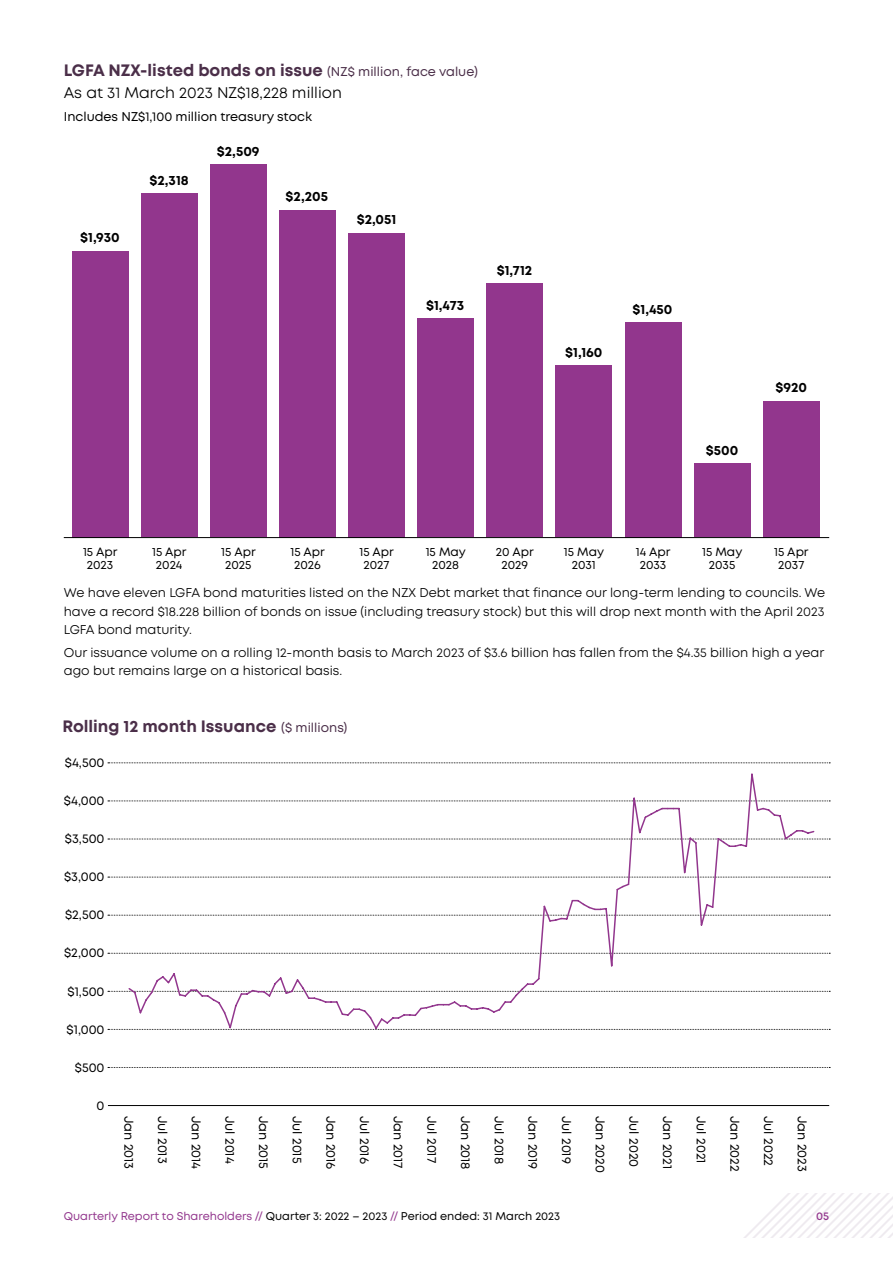
<style>
.page{position:relative;width:893px;height:1263px;background:#fff}
.page>*{position:absolute;margin:0;border:0;box-sizing:border-box;transform-origin:0 0}
.Sub-head_smaller_dat{font:700 16.5px "Mont";color:#4b2f49}
.Sub-head_smaller_dat-2{font:15.45px "Mont";color:#000}
.Body{font:700 13.5px "Mont";color:#000}
.Body_Mont{font:12.75px/18.3px "Mont";color:#000;text-align:justify}
.Body-2{font:12.75px "Mont";color:#000}
.Body-3{font:12px/13.5px "Mont";color:#000;text-align:center}
.t1{font:11.25px "Mont";color:#000}
.t2{font:600 11.25px "Mont";color:#92368d}
.s1{font-weight:400;font-size:12.75px}
.s2{color:#92368d}
</style>
<div class="page">
<svg style="left:745px;top:1193px;width:148px;height:44px"></svg>
<svg style="left:108px;top:762px;width:722px;height:1px"></svg>
<svg style="left:108px;top:800px;width:722px;height:1px"></svg>
<svg style="left:108px;top:839px;width:722px;height:1px"></svg>
<svg style="left:108px;top:877px;width:722px;height:1px"></svg>
<svg style="left:108px;top:915px;width:722px;height:1px"></svg>
<svg style="left:108px;top:953px;width:722px;height:1px"></svg>
<svg style="left:108px;top:991px;width:722px;height:1px"></svg>
<svg style="left:108px;top:1029px;width:722px;height:1px"></svg>
<svg style="left:108px;top:1067px;width:722px;height:1px"></svg>
<hr style="left:108px;top:1105px;width:721px;height:1px;background:#000">
<div style="left:763px;top:401px;width:56px;height:136px;background:#92368d"></div>
<div style="left:694px;top:463px;width:56px;height:74px;background:#92368d"></div>
<div style="left:625px;top:322px;width:56px;height:215px;background:#92368d"></div>
<div style="left:556px;top:365px;width:56px;height:172px;background:#92368d"></div>
<div style="left:487px;top:283px;width:56px;height:254px;background:#92368d"></div>
<div style="left:417px;top:319px;width:57px;height:218px;background:#92368d"></div>
<div style="left:348px;top:233px;width:57px;height:304px;background:#92368d"></div>
<div style="left:279px;top:210px;width:57px;height:327px;background:#92368d"></div>
<div style="left:210px;top:165px;width:56px;height:372px;background:#92368d"></div>
<div style="left:141px;top:193px;width:56px;height:344px;background:#92368d"></div>
<div style="left:72px;top:251px;width:56px;height:286px;background:#92368d"></div>
<hr style="left:64px;top:537px;width:765px;height:1px;background:#000">
<svg style="left:127px;top:773px;width:688px;height:257px"></svg>
<p class="Sub-head_smaller_dat" style="left:64px;top:59px;width:416px">LGFA NZX-listed bonds on issue <span class="s1">(NZ$ million, face value)</span></p>
<p class="Sub-head_smaller_dat-2" style="left:64px;top:83px;width:280px">As at 31 March 2023 NZ$18,228 million</p>
<p class="Body-2" style="left:64px;top:108px;width:250px">Includes NZ$1,100 million treasury stock</p>
<p class="Body" style="left:80px;top:229px;width:41px">$1,930</p>
<p class="Body" style="left:149px;top:171px;width:41px">$2,318</p>
<p class="Body" style="left:217px;top:143px;width:44px">$2,509</p>
<p class="Body" style="left:286px;top:188px;width:44px">$2,205</p>
<p class="Body" style="left:357px;top:211px;width:41px">$2,051</p>
<p class="Body" style="left:426px;top:297px;width:40px">$1,473</p>
<p class="Body" style="left:497px;top:261px;width:37px">$1,712</p>
<p class="Body" style="left:565px;top:343px;width:39px">$1,160</p>
<p class="Body" style="left:632px;top:300px;width:42px">$1,450</p>
<p class="Body" style="left:706px;top:441px;width:34px">$500</p>
<p class="Body" style="left:775px;top:379px;width:33px">$920</p>
<p class="Body-3" style="left:774px;top:545px;width:36px">15 Apr<br>2037</p>
<p class="Body_Mont" style="left:64px;top:584px;width:763px">We have eleven LGFA bond maturities listed on the NZX Debt market that finance our long-term lending to councils. We have a record $18.228 billion of bonds on issue (including treasury stock) but this will drop next month with the April 2023<br>LGFA bond maturity.</p>
<p class="Body_Mont" style="left:64px;top:643px;width:762px">Our issuance volume on a rolling 12-month basis to March 2023 of $3.6 billion has fallen from the $4.35 billion high a year ago but remains large on a historical basis.</p>
<p class="Body-3" style="left:83px;top:545px;width:36px">15 Apr<br>2023</p>
<p class="Body-3" style="left:152px;top:545px;width:36px">15 Apr<br>2024</p>
<p class="Body-3" style="left:221px;top:545px;width:36px">15 Apr<br>2025</p>
<p class="Body-3" style="left:290px;top:545px;width:36px">15 Apr<br>2026</p>
<p class="Body-3" style="left:359px;top:545px;width:36px">15 Apr<br>2027</p>
<p class="Body-3" style="left:496px;top:545px;width:39px">20 Apr<br>2029</p>
<p class="Body-3" style="left:426px;top:545px;width:42px">15 May<br>2028</p>
<p class="Body-3" style="left:564px;top:545px;width:42px">15 May<br>2031</p>
<p class="Body-3" style="left:636px;top:545px;width:36px">14 Apr<br>2033</p>
<p class="Body-3" style="left:702px;top:545px;width:42px">15 May<br>2035</p>
<p class="Sub-head_smaller_dat" style="left:62px;top:716px;width:287px">Rolling 12 month Issuance <span class="s1">($ millions)</span></p>
<p class="Body-2" style="left:65px;top:754px;width:41px">$4,500</p>
<p class="Body-2" style="left:64px;top:792px;width:42px">$4,000</p>
<p class="Body-2" style="left:65px;top:830px;width:41px">$3,500</p>
<p class="Body-2" style="left:64px;top:869px;width:42px">$3,000</p>
<p class="Body-2" style="left:65px;top:907px;width:41px">$2,500</p>
<p class="Body-2" style="left:64px;top:945px;width:42px">$2,000</p>
<p class="Body-2" style="left:68px;top:983px;width:39px">$1,500</p>
<p class="Body-2" style="left:67px;top:1021px;width:39px">$1,000</p>
<p class="Body-2" style="left:75px;top:1059px;width:31px">$500</p>
<p class="Body-2" style="left:97px;top:1097px;width:9px">0</p>
<p class="Body-2" style="left:137px;top:1116px;width:55px;rotate:90deg">Jan 2013</p>
<p class="Body-2" style="left:171px;top:1116px;width:49px;rotate:90deg">Jul 2013</p>
<p class="Body-2" style="left:205px;top:1116px;width:55px;rotate:90deg">Jan 2014</p>
<p class="Body-2" style="left:238px;top:1116px;width:49px;rotate:90deg">Jul 2014</p>
<p class="Body-2" style="left:272px;top:1116px;width:55px;rotate:90deg">Jan 2015</p>
<p class="Body-2" style="left:306px;top:1116px;width:49px;rotate:90deg">Jul 2015</p>
<p class="Body-2" style="left:339px;top:1116px;width:55px;rotate:90deg">Jan 2016</p>
<p class="Body-2" style="left:373px;top:1116px;width:49px;rotate:90deg">Jul 2016</p>
<p class="Body-2" style="left:406px;top:1116px;width:54px;rotate:90deg">Jan 2017</p>
<p class="Body-2" style="left:440px;top:1116px;width:49px;rotate:90deg">Jul 2017</p>
<p class="Body-2" style="left:474px;top:1116px;width:55px;rotate:90deg">Jan 2018</p>
<p class="Body-2" style="left:507px;top:1116px;width:50px;rotate:90deg">Jul 2018</p>
<p class="Body-2" style="left:541px;top:1116px;width:55px;rotate:90deg">Jan 2019</p>
<p class="Body-2" style="left:575px;top:1116px;width:49px;rotate:90deg">Jul 2019</p>
<p class="Body-2" style="left:608px;top:1116px;width:59px;rotate:90deg">Jan 2020</p>
<p class="Body-2" style="left:642px;top:1116px;width:53px;rotate:90deg">Jul 2020</p>
<p class="Body-2" style="left:676px;top:1116px;width:55px;rotate:90deg">Jan 2021</p>
<p class="Body-2" style="left:709px;top:1116px;width:49px;rotate:90deg">Jul 2021</p>
<p class="Body-2" style="left:743px;top:1116px;width:57px;rotate:90deg">Jan 2022</p>
<p class="Body-2" style="left:777px;top:1116px;width:52px;rotate:90deg">Jul 2022</p>
<p class="Body-2" style="left:810px;top:1116px;width:58px;rotate:90deg">Jan 2023</p>
<p class="t1" style="left:64px;top:1209px;width:498px"><span class="s2">Quarterly Report to Shareholders //</span> Quarter 3: 2022 – 2023 <span class="s2">//</span> Period ended: 31 March 2023</p>
<p class="t2" style="left:816px;top:1209px;width:15px">05</p>
</div>
